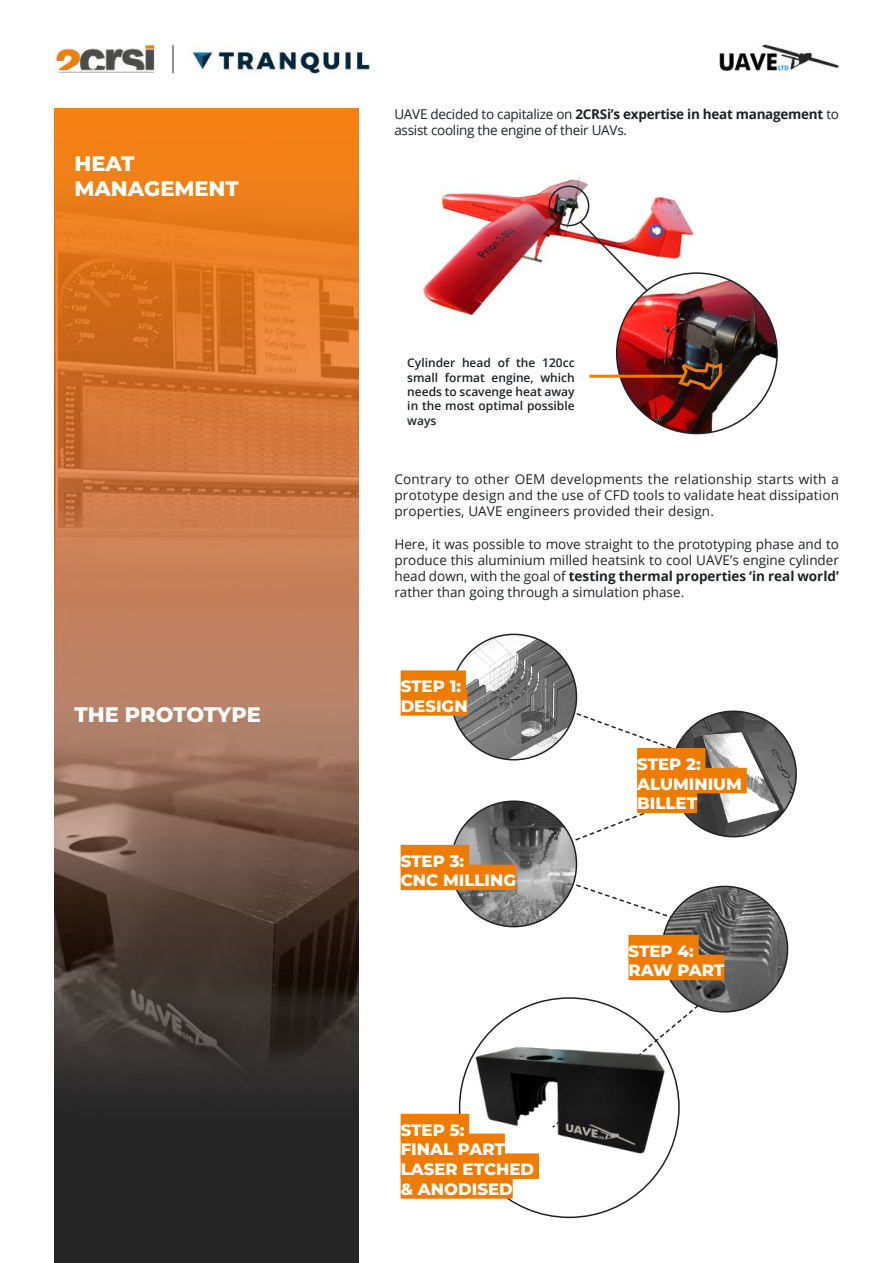
<style>
.page{position:relative;width:893px;height:1263px;background:#fff}
.page>*{position:absolute;margin:0;border:0;box-sizing:border-box;transform-origin:0 0}
.t1{font:800 21px/25.2px "Montserrat";color:#fff}
.t2{font:800 16.5px/19.8px "Montserrat";color:#fff}
.t3{font:13.5px/16.2px "Open Sans";color:#1f2125;text-align:justify}
.t4{font:13.5px/16.2px "Open Sans";letter-spacing:-.02em;color:#1f2125}
.t5{font:600 12px/14.4px "Open Sans";color:#1f2125;text-align:justify}
.s1{font-weight:700}
</style>
<div class="page">
<svg style="left:509px;top:803px;width:259px;height:326px"></svg>
<svg style="left:512px;top:692px;width:204px;height:69px"></svg>
<img style="left:671px;top:711px;width:125px;height:126px;border-radius:63px">
<img style="left:451px;top:634px;width:125px;height:126px;border-radius:63px">
<img style="left:451px;top:801px;width:125px;height:126px;border-radius:63px">
<img style="left:662px;top:886px;width:125px;height:126px;border-radius:63px">
<img style="left:54px;top:108px;width:305px;height:1155px">
<img style="left:719px;top:45px;width:120px;height:25px">
<img style="left:189px;top:50px;width:182px;height:25px">
<img style="left:56px;top:45px;width:99px;height:28px">
<div style="left:637px;top:748px;width:69px;height:25px;background:#ee7c00"></div>
<div style="left:637px;top:768px;width:110px;height:25px;background:#ee7c00"></div>
<div style="left:637px;top:788px;width:60px;height:25px;background:#ee7c00"></div>
<div style="left:401px;top:845px;width:68px;height:25px;background:#ee7c00"></div>
<div style="left:401px;top:865px;width:115px;height:25px;background:#ee7c00"></div>
<div style="left:628px;top:935px;width:71px;height:25px;background:#ee7c00"></div>
<div style="left:628px;top:955px;width:96px;height:25px;background:#ee7c00"></div>
<img style="left:458px;top:1031px;width:207px;height:156px">
<div style="left:401px;top:1114px;width:68px;height:25px;background:#ee7c00"></div>
<div style="left:401px;top:1133px;width:104px;height:26px;background:#ee7c00"></div>
<div style="left:401px;top:1153px;width:138px;height:26px;background:#ee7c00"></div>
<div style="left:401px;top:1173px;width:112px;height:26px;background:#ee7c00"></div>
<img style="left:422px;top:177px;width:274px;height:177px">
<img style="left:617px;top:273px;width:160px;height:160px;border-radius:80px">
<svg style="left:676px;top:360px;width:48px;height:32px;background:#562f0f"></svg>
<hr style="left:589px;top:375px;width:94px;height:3px;background:#ee7c00">
<div style="left:549px;top:185px;width:40px;height:41px;border:2px solid #1f2125;border-radius:50%"></div>
<svg style="left:578px;top:219px;width:71px;height:74px"></svg>
<div style="left:401px;top:670px;width:65px;height:26px;background:#ee7c00"></div>
<div style="left:401px;top:690px;width:67px;height:26px;background:#ee7c00"></div>
<svg style="left:173px;top:45px;width:1px;height:28px"></svg>
<h1 class="t1" style="left:74px;top:150px;width:166px">HEAT<br>MANAGEMENT</h1>
<h1 class="t1" style="left:74px;top:701px;width:188px">THE PROTOTYPE</h1>
<p class="t4" style="left:394px;top:105px;width:446px">UAVE decided to capitalize on <span class="s1">2CRSi’s expertise in heat management</span> to assist cooling the engine of their UAVs.</p>
<p class="t5" style="left:407px;top:355px;width:169px">Cylinder head of the 120cc small format engine, which needs to scavenge heat away in the most optimal possible ways</p>
<p class="t3" style="left:394px;top:470px;width:446px">Contrary to other OEM developments the relationship starts with a prototype design and the use of CFD tools to validate heat dissipation properties, UAVE engineers provided their design.</p>
<p class="t3" style="left:394px;top:535px;width:446px">Here, it was possible to move straight to the prototyping phase and to produce this aluminium milled heatsink to cool UAVE’s engine cylinder head down, with the goal of <span class="s1">testing thermal properties ‘in real world’ </span>rather than going through a simulation phase.</p>
<p class="t2" style="left:401px;top:675px;width:68px">STEP 1:<br>DESIGN</p>
<p class="t2" style="left:401px;top:850px;width:117px">STEP 3:<br>CNC MILLING</p>
<p class="t2" style="left:401px;top:1119px;width:135px">STEP 5:<br>FINAL PART<br>LASER ETCHED &amp; ANODISED</p>
<p class="t2" style="left:637px;top:753px;width:106px">STEP 2:<br>ALUMINIUM<br>BILLET</p>
<p class="t2" style="left:628px;top:940px;width:97px">STEP 4:<br>RAW PART</p>
</div>
